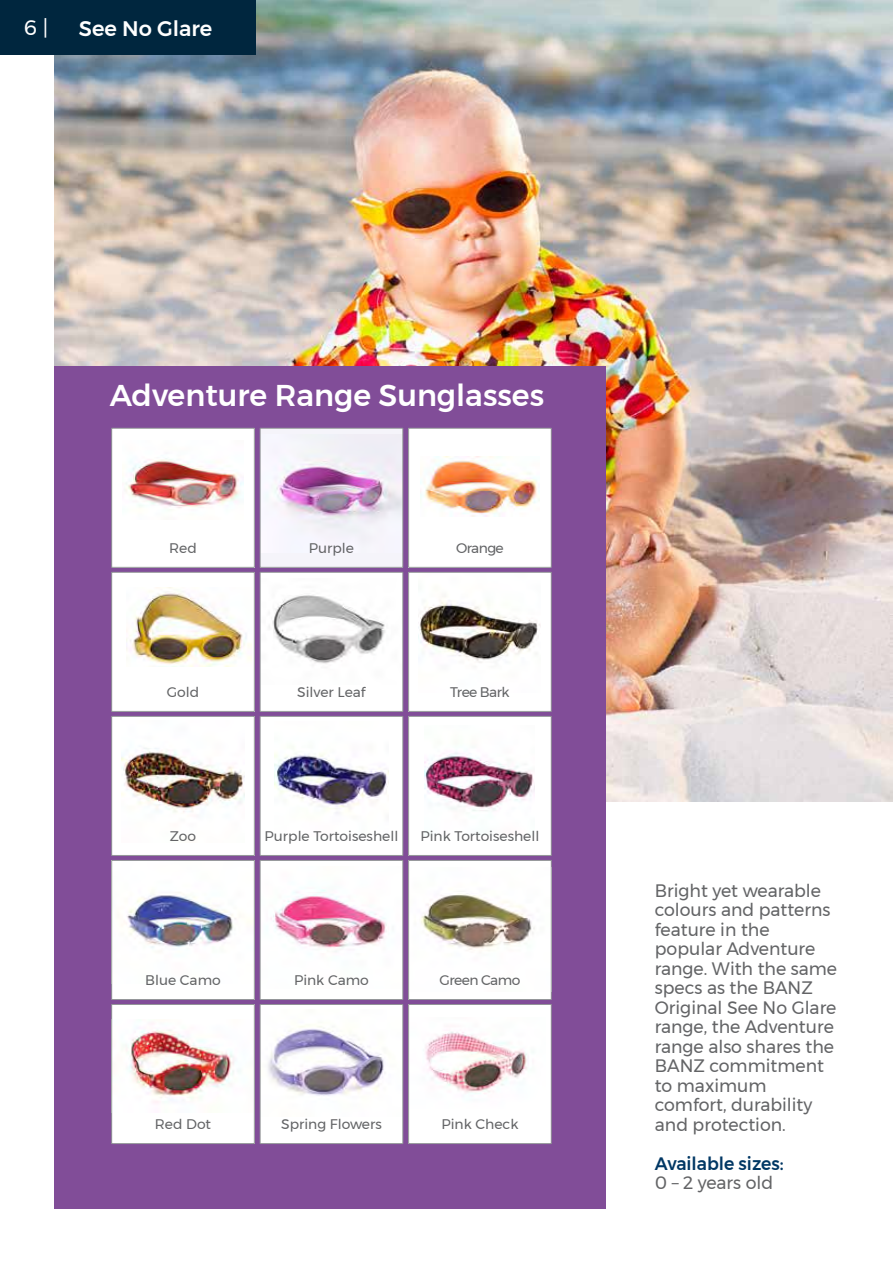
<style>
.page{position:relative;width:893px;height:1263px;background:#fff}
.page>*{position:absolute;margin:0;border:0;box-sizing:border-box;transform-origin:0 0}
.t1{font:500 30px "Montserrat";color:#fff}
.t2{font:500 21px "Montserrat";color:#fff}
.t3{font:21px "Montserrat";color:#fff}
.t4{font:18px/19.5px "Montserrat";color:#636466;scale:.96 1}
.t5{font:500 18px "Montserrat";color:#003764;scale:.96 1}
.t6{font:13.95px "Montserrat";color:#636466}
.t7{font:13.95px "Montserrat";letter-spacing:-.04em;color:#636466}
</style>
<div class="page">
<img style="left:54px;top:0;width:838px;height:801px">
<div style="left:54px;top:366px;width:552px;height:843px;background:#814d98"></div>
<div style="left:260px;top:860px;width:143px;height:139px;background:#fff"></div>
<img style="left:271px;top:889px;width:116px;height:63px">
<div style="left:260px;top:860px;width:143px;height:140px;border:1px solid #939598"></div>
<div style="left:260px;top:1004px;width:143px;height:139px;background:#fff"></div>
<img style="left:268px;top:1025px;width:116px;height:71px">
<div style="left:260px;top:1004px;width:143px;height:140px;border:1px solid #939598"></div>
<div style="left:409px;top:860px;width:142px;height:139px;background:#fff"></div>
<img style="left:421px;top:894px;width:114px;height:56px">
<div style="left:408px;top:860px;width:143px;height:140px;border:1px solid #939598"></div>
<div style="left:409px;top:1004px;width:142px;height:139px;background:#fff"></div>
<img style="left:425px;top:1032px;width:102px;height:62px">
<div style="left:408px;top:1004px;width:143px;height:140px;border:1px solid #939598"></div>
<div style="left:112px;top:1004px;width:142px;height:139px;background:#fff"></div>
<img style="left:128px;top:1023px;width:112px;height:80px">
<div style="left:111px;top:1004px;width:144px;height:140px;border:1px solid #939598"></div>
<div style="left:112px;top:860px;width:142px;height:139px;background:#fff"></div>
<img style="left:127px;top:892px;width:123px;height:56px">
<div style="left:111px;top:860px;width:144px;height:140px;border:1px solid #939598"></div>
<div style="left:260px;top:572px;width:143px;height:139px;background:#fff"></div>
<img style="left:269px;top:595px;width:116px;height:69px">
<div style="left:260px;top:572px;width:143px;height:140px;border:1px solid #939598"></div>
<div style="left:260px;top:716px;width:143px;height:139px;background:#fff"></div>
<img style="left:274px;top:753px;width:115px;height:61px">
<div style="left:260px;top:716px;width:143px;height:140px;border:1px solid #939598"></div>
<div style="left:409px;top:572px;width:142px;height:139px;background:#fff"></div>
<img style="left:420px;top:595px;width:121px;height:68px">
<div style="left:408px;top:572px;width:143px;height:140px;border:1px solid #939598"></div>
<div style="left:409px;top:716px;width:142px;height:139px;background:#fff"></div>
<img style="left:425px;top:752px;width:110px;height:59px">
<div style="left:408px;top:716px;width:143px;height:140px;border:1px solid #939598"></div>
<div style="left:112px;top:716px;width:142px;height:139px;background:#fff"></div>
<img style="left:122px;top:748px;width:122px;height:65px">
<div style="left:111px;top:716px;width:144px;height:140px;border:1px solid #939598"></div>
<div style="left:112px;top:572px;width:142px;height:139px;background:#fff"></div>
<img style="left:126px;top:588px;width:125px;height:78px">
<div style="left:111px;top:572px;width:144px;height:140px;border:1px solid #939598"></div>
<div style="left:260px;top:428px;width:143px;height:139px;background:#f5f4fa"></div>
<img style="left:275px;top:459px;width:126px;height:67px">
<div style="left:260px;top:428px;width:143px;height:139px;border:1px solid #939598"></div>
<div style="left:409px;top:428px;width:142px;height:139px;background:#fff"></div>
<img style="left:421px;top:456px;width:118px;height:60px">
<div style="left:408px;top:428px;width:143px;height:139px;border:1px solid #939598"></div>
<div style="left:112px;top:428px;width:142px;height:139px;background:#fff"></div>
<img style="left:125px;top:458px;width:118px;height:50px">
<div style="left:111px;top:428px;width:144px;height:139px;border:1px solid #939598"></div>
<hr style="left:892px;top:0;width:1px;height:1263px;background:#814d98">
<div style="left:0;top:0;width:255px;height:55px;background:#00263e"></div>
<p class="t3" style="left:24px;top:12px;width:26px">6 |</p>
<p class="t2" style="left:79px;top:12px;width:135px">See No Glare</p>
<h1 class="t1" style="left:110px;top:372px;width:436px">Adventure Range Sunglasses</h1>
<p class="t6" style="left:169px;top:537px;width:29px">Red</p>
<p class="t6" style="left:309px;top:537px;width:47px">Purple</p>
<p class="t6" style="left:456px;top:537px;width:49px">Orange</p>
<p class="t6" style="left:167px;top:681px;width:34px">Gold</p>
<p class="t6" style="left:297px;top:681px;width:70px">Silver Leaf</p>
<p class="t7" style="left:450px;top:681px;width:61px">Tree Bark</p>
<p class="t6" style="left:265px;top:825px;width:135px">Purple Tortoiseshell</p>
<p class="t6" style="left:170px;top:825px;width:28px">Zoo</p>
<p class="t6" style="left:420px;top:825px;width:120px">Pink Tortoiseshell</p>
<p class="t6" style="left:145px;top:969px;width:77px">Blue Camo</p>
<p class="t6" style="left:294px;top:969px;width:76px">Pink Camo</p>
<p class="t7" style="left:440px;top:969px;width:82px">Green Camo</p>
<p class="t6" style="left:155px;top:1113px;width:58px">Red Dot</p>
<p class="t6" style="left:441px;top:1113px;width:78px">Pink Check</p>
<p class="t6" style="left:281px;top:1113px;width:102px">Spring Flowers</p>
<p class="t4" style="left:655px;top:881px;width:191px">Bright yet wearable colours and patterns feature in the popular Adventure range. With the same specs as the BANZ<br>Original See No Glare range, the Adventure range also shares the<br>BANZ commitment to maximum comfort, durability and protection.</p>
<p class="t5" style="left:655px;top:1149px;width:136px">Available sizes:</p>
<p class="t4" style="left:655px;top:1173px;width:125px">0 – 2 years old</p>
</div>
